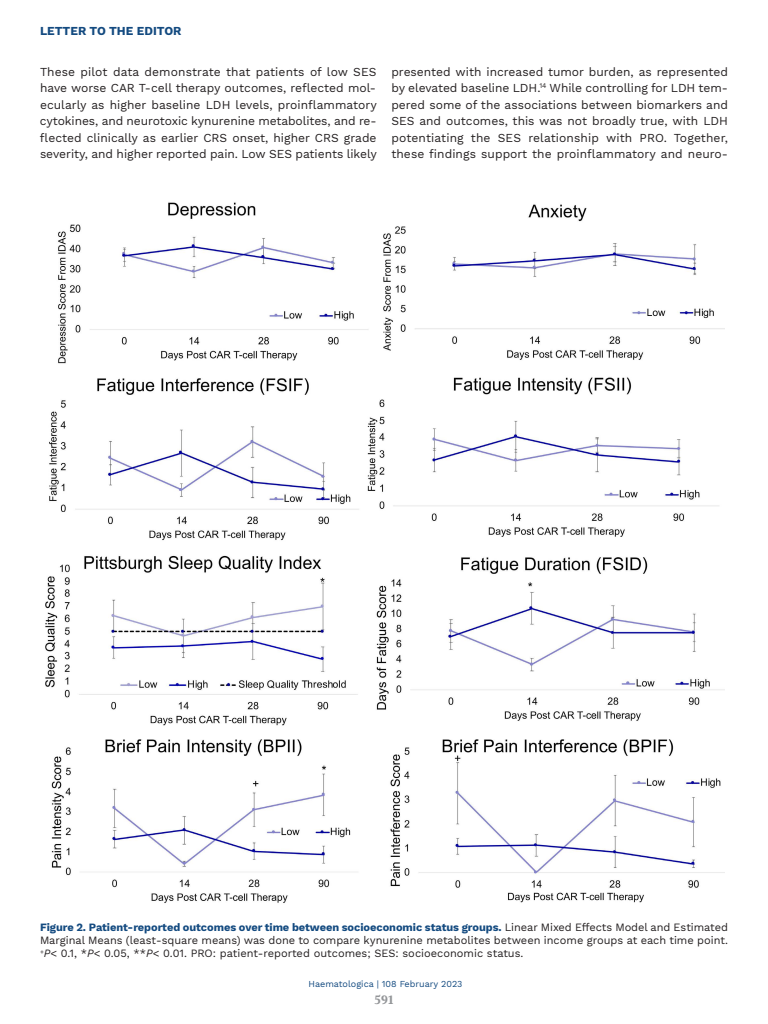
<style>
.page{position:relative;width:768px;height:1024px;background:#fff}
.page>*{position:absolute;margin:0;border:0;box-sizing:border-box;transform-origin:0 0}
.t1{font:12px/16.5px "Work Sans";color:#231f20;text-align:justify}
.t2{font:700 12px "Work Sans";color:#134a80}
.t3{font:700 12px "Volkhov";color:#939598}
.t4{font:11px/13px "Work Sans";color:#231f20;text-align:justify}
.t5{font:9px "Work Sans";color:#134a80}
.s1{font-weight:700;color:#134a80}
.s2{font-style:italic}
</style>
<div class="page">
<img style="left:45px;top:202px;width:680px;height:701px">
<p class="t2" style="left:40px;top:24px;width:143px">LETTER TO THE EDITOR</p>
<p class="t1" style="left:40px;top:63px;width:338px">These pilot data demonstrate that patients of low SES have worse CAR T-cell therapy outcomes, reflected mol&shy;ecularly as higher baseline LDH levels, proinflammatory cytokines, and neurotoxic kynurenine metabolites, and re&shy;flected clinically as earlier CRS onset, higher CRS grade severity, and higher reported pain. Low SES patients likely</p>
<p class="t1" style="left:391px;top:63px;width:338px">presented with increased tumor burden, as represented by elevated baseline LDH.<sup>14</sup> While controlling for LDH tem&shy;pered some of the associations between biomarkers and SES and outcomes, this was not broadly true, with LDH potentiating the SES relationship with PRO. Together, these findings support the proinflammatory and neuro-</p>
<p class="t4" style="left:40px;top:921px;width:690px"><span class="s1">Figure 2. Patient-reported outcomes over time between socioeconomic status groups.</span> Linear Mixed Effects Model and Estimated Marginal Means (least-square means) was done to compare kynurenine metabolites between income groups at each time point. <sup>+</sup><span class="s2">P</span>&lt; 0.1, *<span class="s2">P</span>&lt; 0.05, **<span class="s2">P</span>&lt; 0.01. PRO: patient-reported outcomes; SES: socioeconomic status.</p>
<p class="t5" style="left:308px;top:978px;width:156px">Haematologica | 108 February 2023</p>
<p class="t3" style="left:375px;top:992px;width:20px">591</p>
</div>
